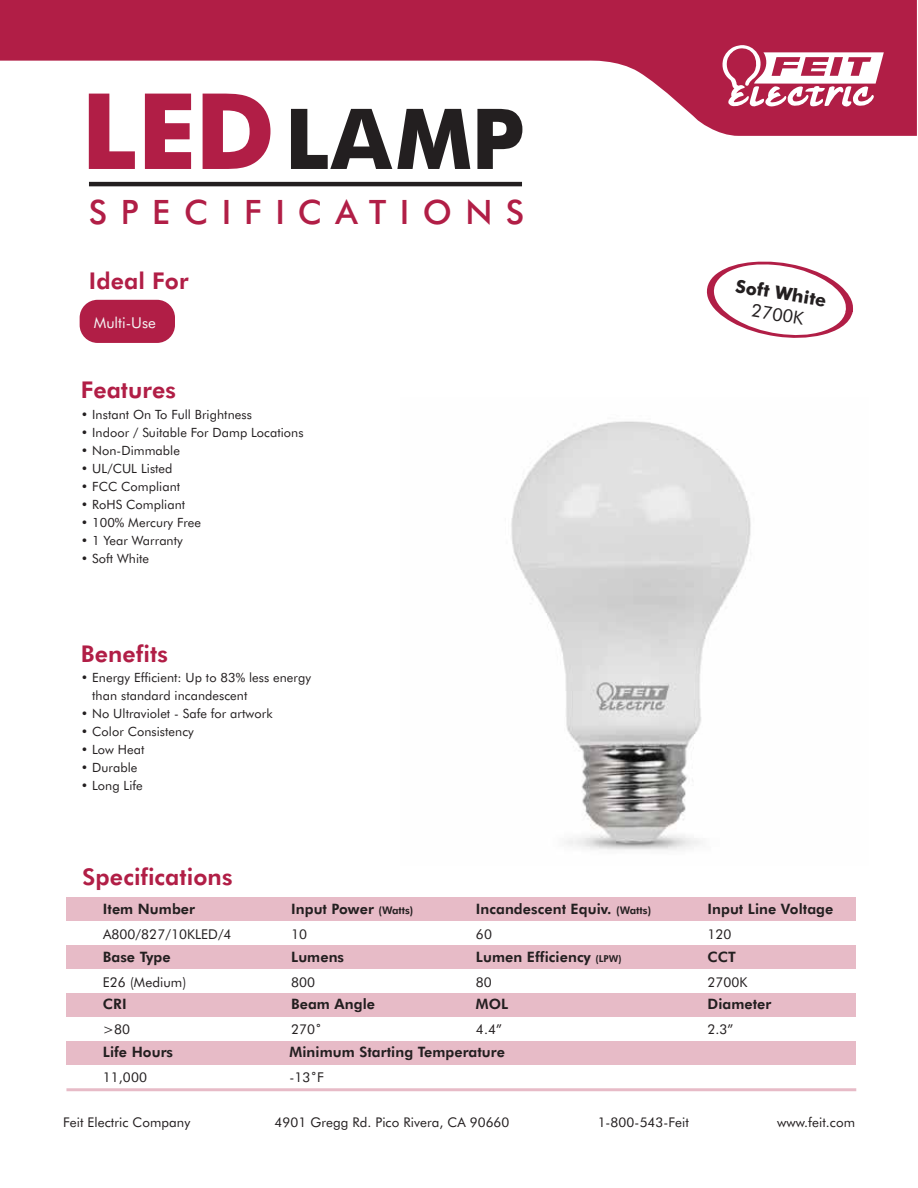
<style>
.page{position:relative;width:918px;height:1188px;background:#fff}
.page>*{position:absolute;margin:0;border:0;box-sizing:border-box;transform-origin:0 0}
.t1{font:700 84px "Futura BT";color:#231f20}
.t2{font:500 33.6px "Futura BT";letter-spacing:.4em;color:#b11e46}
.t3{font:800 23.1px "Futura BT";letter-spacing:.005em;color:#b11e46}
.t4{font:700 17.85px "Futura BT";color:#231f20}
.t5{font:17.85px "Futura BT";color:#231f20}
.t6{font:15px "Futura BT";color:#f5f5f5}
.t7{font:800 14.4px "Futura BT";letter-spacing:.005em;color:#231f20}
.t8{font:13.5px "Futura BT";letter-spacing:.005em;color:#231f20}
.t9{font:13.35px "Futura BT";letter-spacing:.005em;color:#231f20}
.t10{font:12.75px/18px "Futura BT";letter-spacing:.005em;color:#231f20}
.s1{font-size:105.45px;color:#b11e46}
.s2{font-size:10.5px}
.s3{font-size:9.6px}
</style>
<div class="page">
<hr style="left:66px;top:1088px;width:790px;height:3px;background:#b11e46">
<div style="left:66px;top:897px;width:790px;height:24px;background:#e7bbc7"></div>
<div style="left:66px;top:945px;width:790px;height:24px;background:#e7bbc7"></div>
<div style="left:66px;top:993px;width:790px;height:24px;background:#e7bbc7"></div>
<div style="left:66px;top:1041px;width:790px;height:24px;background:#e7bbc7"></div>
<svg style="left:706px;top:261px;width:147px;height:77px"></svg>
<hr style="left:89px;top:182px;width:433px;height:4px;background:#231f20">
<svg style="left:0;top:0;width:917px;height:136px;fill:#b11e46"></svg>
<svg style="left:721px;top:45px;width:163px;height:63px"></svg>
<div style="left:80px;top:300px;width:95px;height:43px;background:#b11e46;border-radius:18px"></div>
<img style="left:511px;top:421px;width:240px;height:429px">
<h1 class="t1" style="left:81px;top:88px;width:445px"><span class="s1">LED</span>LAMP</h1>
<h2 class="t2" style="left:89px;top:191px;width:437px">SPECIFICATIONS</h2>
<h3 class="t3" style="left:89px;top:267px;width:101px">Ideal For</h3>
<p class="t6" style="left:94px;top:314px;width:64px">Multi-Use</p>
<h3 class="t3" style="left:81px;top:376px;width:97px">Features</h3>
<p class="t10" style="left:81px;top:405px;width:173px">• Instant On To Full Brightness</p>
<p class="t10" style="left:81px;top:423px;width:224px">• Indoor / Suitable For Damp Locations</p>
<p class="t10" style="left:81px;top:441px;width:101px">• Non-Dimmable</p>
<p class="t10" style="left:81px;top:477px;width:101px">• FCC Compliant</p>
<p class="t10" style="left:81px;top:495px;width:106px">• RoHS Compliant</p>
<p class="t10" style="left:81px;top:513px;width:122px">• 100% Mercury Free</p>
<p class="t10" style="left:81px;top:531px;width:104px">• 1 Year Warranty</p>
<p class="t10" style="left:81px;top:549px;width:70px">• Soft White</p>
<p class="t10" style="left:81px;top:459px;width:93px">• UL/CUL Listed</p>
<h3 class="t3" style="left:81px;top:639px;width:89px">Benefits</h3>
<p class="t10" style="left:92px;top:669px;width:220px;text-indent:-11px">• Energy Efficient: Up to 83% less energy than standard incandescent</p>
<p class="t10" style="left:81px;top:705px;width:193px">• No Ultraviolet - Safe for artwork</p>
<p class="t10" style="left:81px;top:723px;width:114px">• Color Consistency</p>
<p class="t10" style="left:81px;top:741px;width:65px">• Low Heat</p>
<p class="t10" style="left:81px;top:759px;width:58px">• Durable</p>
<p class="t10" style="left:81px;top:777px;width:64px">• Long Life</p>
<h3 class="t4" style="left:738px;top:275px;width:93px;rotate:9deg">Soft White</h3>
<h3 class="t5" style="left:753px;top:299px;width:54px;rotate:9deg">2700K</h3>
<h3 class="t3" style="left:82px;top:862px;width:152px">Specifications</h3>
<p class="t7" style="left:103px;top:900px;width:94px">Item Number</p>
<p class="t8" style="left:103px;top:926px;width:130px">A800/827/10KLED/4</p>
<p class="t8" style="left:476px;top:926px;width:17px">60</p>
<p class="t8" style="left:708px;top:926px;width:26px">120</p>
<p class="t8" style="left:291px;top:974px;width:26px">800</p>
<p class="t8" style="left:708px;top:1021px;width:27px">2.3”</p>
<p class="t7" style="left:476px;top:900px;width:177px">Incandescent Equiv. <span class="s2">(Watts)</span></p>
<p class="t7" style="left:708px;top:900px;width:127px">Input Line Voltage</p>
<p class="t7" style="left:291px;top:900px;width:124px">Input Power <span class="s2">(Watts)</span></p>
<p class="t8" style="left:291px;top:926px;width:17px">10</p>
<p class="t7" style="left:476px;top:948px;width:147px">Lumen Efficiency <span class="s3">(LPW)</span></p>
<p class="t7" style="left:708px;top:948px;width:30px">CCT</p>
<p class="t7" style="left:291px;top:948px;width:54px">Lumens</p>
<p class="t7" style="left:291px;top:995px;width:85px">Beam Angle</p>
<p class="t7" style="left:708px;top:995px;width:65px">Diameter</p>
<p class="t7" style="left:103px;top:948px;width:69px">Base Type</p>
<p class="t8" style="left:103px;top:974px;width:85px">E26 (Medium)</p>
<p class="t8" style="left:708px;top:974px;width:42px">2700K</p>
<p class="t8" style="left:476px;top:974px;width:17px">80</p>
<p class="t7" style="left:103px;top:995px;width:25px">CRI</p>
<p class="t7" style="left:103px;top:1043px;width:72px">Life Hours</p>
<p class="t8" style="left:103px;top:1069px;width:46px">11,000</p>
<p class="t7" style="left:476px;top:995px;width:34px">MOL</p>
<p class="t7" style="left:290px;top:1043px;width:217px">Minimum Starting Temperature</p>
<p class="t8" style="left:291px;top:1021px;width:32px">270˚</p>
<p class="t8" style="left:476px;top:1021px;width:27px">4.4”</p>
<p class="t8" style="left:103px;top:1021px;width:29px">&gt;80</p>
<p class="t8" style="left:290px;top:1069px;width:36px">-13˚F</p>
<p class="t9" style="left:63px;top:1114px;width:129px">Feit Electric Company</p>
<p class="t9" style="left:275px;top:1114px;width:236px">4901 Gregg Rd. Pico Rivera, CA 90660</p>
<p class="t9" style="left:598px;top:1114px;width:93px">1-800-543-Feit</p>
<p class="t9" style="left:777px;top:1114px;width:79px">www.feit.com</p>
</div>
